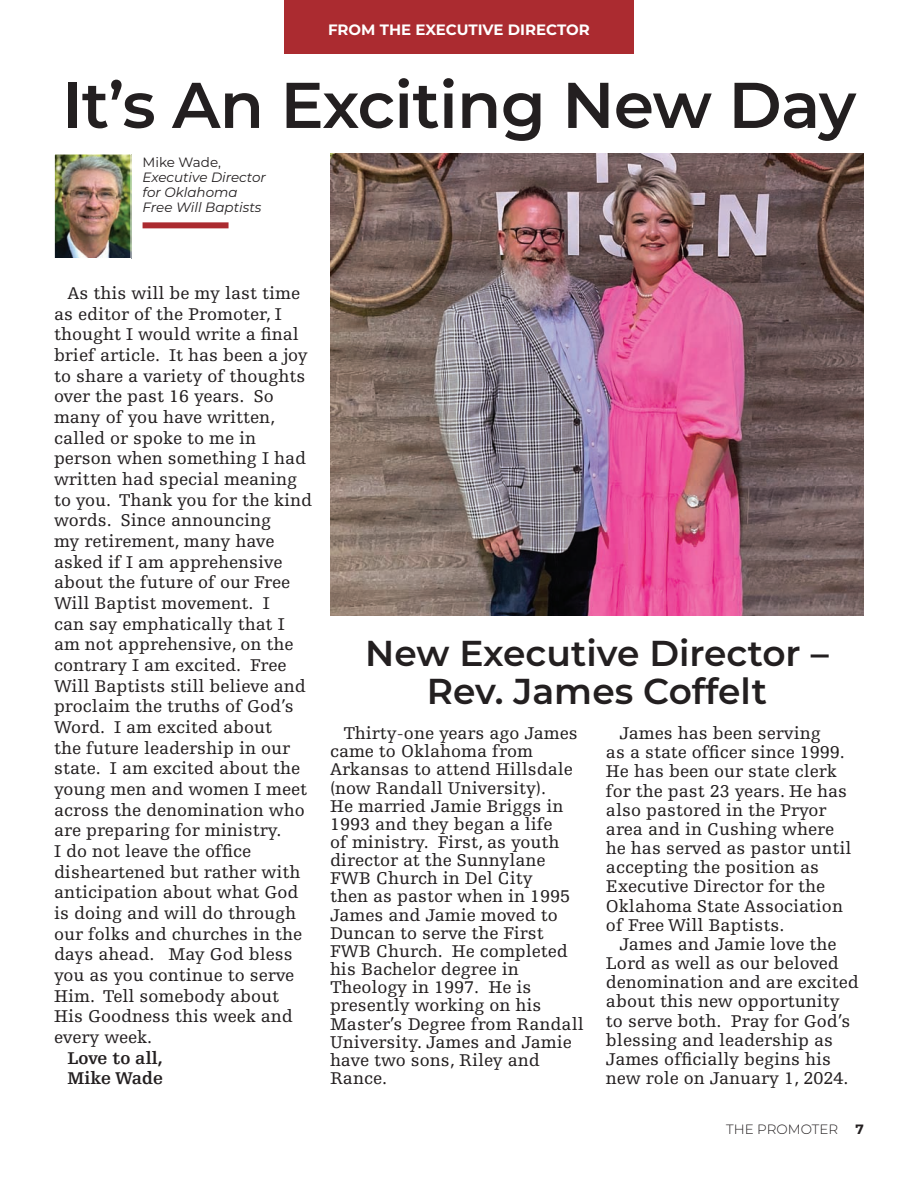
<style>
.page{position:relative;width:918px;height:1188px;background:#fff}
.page>*{position:absolute;margin:0;border:0;box-sizing:border-box;transform-origin:0 0}
.t1{font:600 64.5px "Montserrat";letter-spacing:-.01em;color:#231f20}
.t2{font:600 36px/37.5px "Montserrat";color:#231f20;text-align:center}
.t3{font:18px/20.7px "Egyptienne F";color:#231f20}
.t4{font:700 18px/20.7px "Egyptienne F";color:#231f20}
.t5{font:700 15px "Montserrat";color:#fff}
.t6{font:italic 13.5px/15px "Montserrat";color:#231f20}
.t7{font:300 13.5px "Montserrat";color:#231f20}
.t8{font:13.5px "Montserrat";color:#231f20}
.t9{font:700 13.5px "Montserrat";color:#231f20}
</style>
<div class="page">
<div style="left:284px;top:0;width:350px;height:54px;background:#ab2b30"></div>
<div style="left:143px;top:222px;width:86px;height:6px;background:#ab2b30"></div>
<img style="left:56px;top:156px;width:73px;height:101px">
<div style="left:54px;top:154px;width:77px;height:105px;border:1px solid #fff"></div>
<img style="left:330px;top:154px;width:534px;height:462px">
<p class="t5" style="left:328px;top:19px;width:263px">FROM THE EXECUTIVE DIRECTOR</p>
<h1 class="t1" style="left:62px;top:59px;width:796px">It’s An Exciting New Day</h1>
<p class="t8" style="left:143px;top:153px;width:80px">Mike Wade,</p>
<p class="t6" style="left:143px;top:169px;width:125px">Executive Director for Oklahoma<br>Free Will Baptists</p>
<p class="t3" style="left:54px;top:283px;width:260px;text-indent:14px">As this will be my last time as editor of the Promoter, I thought I would write a final brief article. It has been a joy to share a variety of thoughts over the past 16 years. So many of you have written, called or spoke to me in person when something I had written had special meaning to you. Thank you for the kind words. Since announcing<br>my retirement, many have asked if I am apprehensive about the future of our Free<br>Will Baptist movement. I<br>can say emphatically that I am not apprehensive, on the contrary I am excited. Free<br>Will Baptists still believe and proclaim the truths of God’s<br>Word. I am excited about<br>the future leadership in our state. I am excited about the young men and women I meet across the denomination who are preparing for ministry.<br>I do not leave the office disheartened but rather with anticipation about what God is doing and will do through our folks and churches in the days ahead. May God bless you as you continue to serve<br>Him. Tell somebody about<br>His Goodness this week and every week.</p>
<p class="t4" style="left:68px;top:1048px;width:97px">Love to all,<br>Mike Wade</p>
<h2 class="t2" style="left:365px;top:633px;width:465px">New Executive Director –<br>Rev. James Coffelt</h2>
<p class="t3" style="left:330px;top:724px;width:255px;line-height:18.1px;text-indent:14px">Thirty-one years ago James came to Oklahoma from<br>Arkansas to attend Hillsdale (now Randall University).<br>He married Jamie Briggs in<br>1993 and they began a life<br>of ministry. First, as youth director at the Sunnylane<br>FWB Church in Del City<br>then as pastor when in 1995<br>James and Jamie moved to<br>Duncan to serve the First<br>FWB Church. He completed his Bachelor degree in<br>Theology in 1997. He is presently working on his<br>Master’s Degree from Randall<br>University. James and Jamie have two sons, Riley and<br>Rance.</p>
<p class="t3" style="left:606px;top:724px;width:247px;line-height:19.2px;text-indent:14px">James has been serving<br>as a state officer since 1999.<br>He has been our state clerk for the past 23 years. He has also pastored in the Pryor area and in Cushing where he has served as pastor until accepting the position as<br>Executive Director for the<br>Oklahoma State Association of Free Will Baptists.</p>
<p class="t3" style="left:606px;top:935px;width:254px;line-height:19.2px;text-indent:14px">James and Jamie love the<br>Lord as well as our beloved denomination and are excited about this new opportunity to serve both. Pray for God’s blessing and leadership as<br>James officially begins his new role on January 1, 2024.</p>
<p class="t7" style="left:726px;top:1120px;width:114px">THE PROMOTER</p>
<p class="t9" style="left:856px;top:1119px;width:10px">7</p>
</div>
